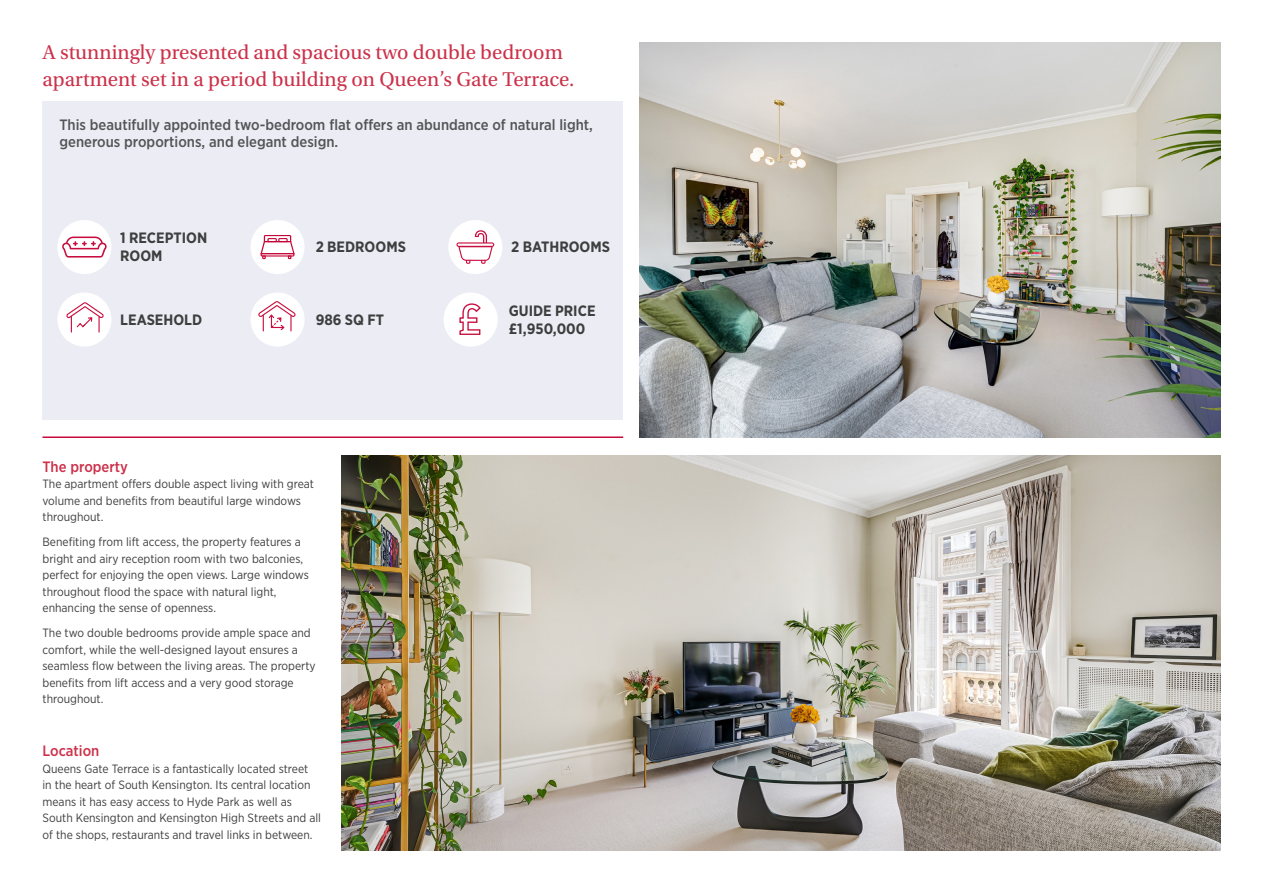
<style>
.page{position:relative;width:1263px;height:893px;background:#fff}
.page>*{position:absolute;margin:0;border:0;box-sizing:border-box;transform-origin:0 0}
.Strapline{font:21px/27px "Utopia Std";color:#cc314a}
.Page_2-long_strapline{font:500 15px/16.5px "Gotham Narrow";color:#545557}
.Room_Icon_Text{font:700 15px/18px "Gotham Narrow";color:#3e3e3f}
.Sub_Heading{font:500 15px "Gotham Narrow";color:#cc314a}
.page2_Body{font:12px/16.5px "Gotham Narrow";color:#3e3e3f}
</style>
<div class="page">
<div style="left:43px;top:101px;width:580px;height:318px;background:#ecedf4"></div>
<img style="left:640px;top:43px;width:580px;height:395px">
<img style="left:341px;top:455px;width:879px;height:395px">
<div style="left:448px;top:220px;width:54px;height:54px;background:#fff;border-radius:50%"></div>
<svg style="left:456px;top:230px;width:38px;height:34px"></svg>
<div style="left:57px;top:292px;width:54px;height:55px;background:#fff;border-radius:50%"></div>
<svg style="left:66px;top:302px;width:38px;height:31px"></svg>
<div style="left:444px;top:292px;width:54px;height:55px;background:#fff;border-radius:50%"></div>
<svg style="left:459px;top:303px;width:22px;height:32px"></svg>
<div style="left:250px;top:292px;width:55px;height:55px;background:#fff;border-radius:50%"></div>
<svg style="left:258px;top:301px;width:38px;height:30px"></svg>
<div style="left:250px;top:220px;width:55px;height:54px;background:#fff;border-radius:50%"></div>
<svg style="left:261px;top:235px;width:33px;height:24px"></svg>
<div style="left:57px;top:220px;width:54px;height:54px;background:#fff;border-radius:50%"></div>
<svg style="left:62px;top:237px;width:45px;height:21px"></svg>
<hr style="left:43px;top:436px;width:580px;height:2px;background:#c80b3e">
<p class="Strapline" style="left:43px;top:39px;width:533px">A stunningly presented and spacious two double bedroom apartment set in a period building on Queen’s Gate Terrace.</p>
<p class="Page_2-long_strapline" style="left:59px;top:117px;width:535px">This beautifully appointed two-bedroom flat offers an abundance of natural light, generous proportions, and elegant design.</p>
<p class="Room_Icon_Text" style="left:120px;top:229px;width:89px">1 RECEPTION<br>ROOM</p>
<p class="Room_Icon_Text" style="left:511px;top:238px;width:100px">2 BATHROOMS</p>
<p class="Room_Icon_Text" style="left:316px;top:238px;width:92px">2 BEDROOMS</p>
<p class="Room_Icon_Text" style="left:120px;top:310px;width:83px">LEASEHOLD</p>
<p class="Room_Icon_Text" style="left:509px;top:301px;width:88px">GUIDE PRICE £1,950,000</p>
<p class="Room_Icon_Text" style="left:316px;top:310px;width:70px">986 SQ FT</p>
<p class="Sub_Heading" style="left:43px;top:457px;width:87px">The property</p>
<p class="page2_Body" style="left:43px;top:475px;width:273px">The apartment offers double aspect living with great volume and benefits from beautiful large windows throughout.</p>
<p class="page2_Body" style="left:43px;top:533px;width:268px">Benefiting from lift access, the property features a bright and airy reception room with two balconies, perfect for enjoying the open views. Large windows throughout flood the space with natural light, enhancing the sense of openness.</p>
<p class="page2_Body" style="left:43px;top:624px;width:275px">The two double bedrooms provide ample space and comfort, while the well-designed layout ensures a seamless flow between the living areas. The property benefits from lift access and a very good storage throughout.</p>
<p class="Sub_Heading" style="left:43px;top:741px;width:58px">Location</p>
<p class="page2_Body" style="left:43px;top:760px;width:280px">Queens Gate Terrace is a fantastically located street<br>in the heart of South Kensington. Its central location means it has easy access to Hyde Park as well as South Kensington and Kensington High Streets and all of the shops, restaurants and travel links in between.</p>
</div>
